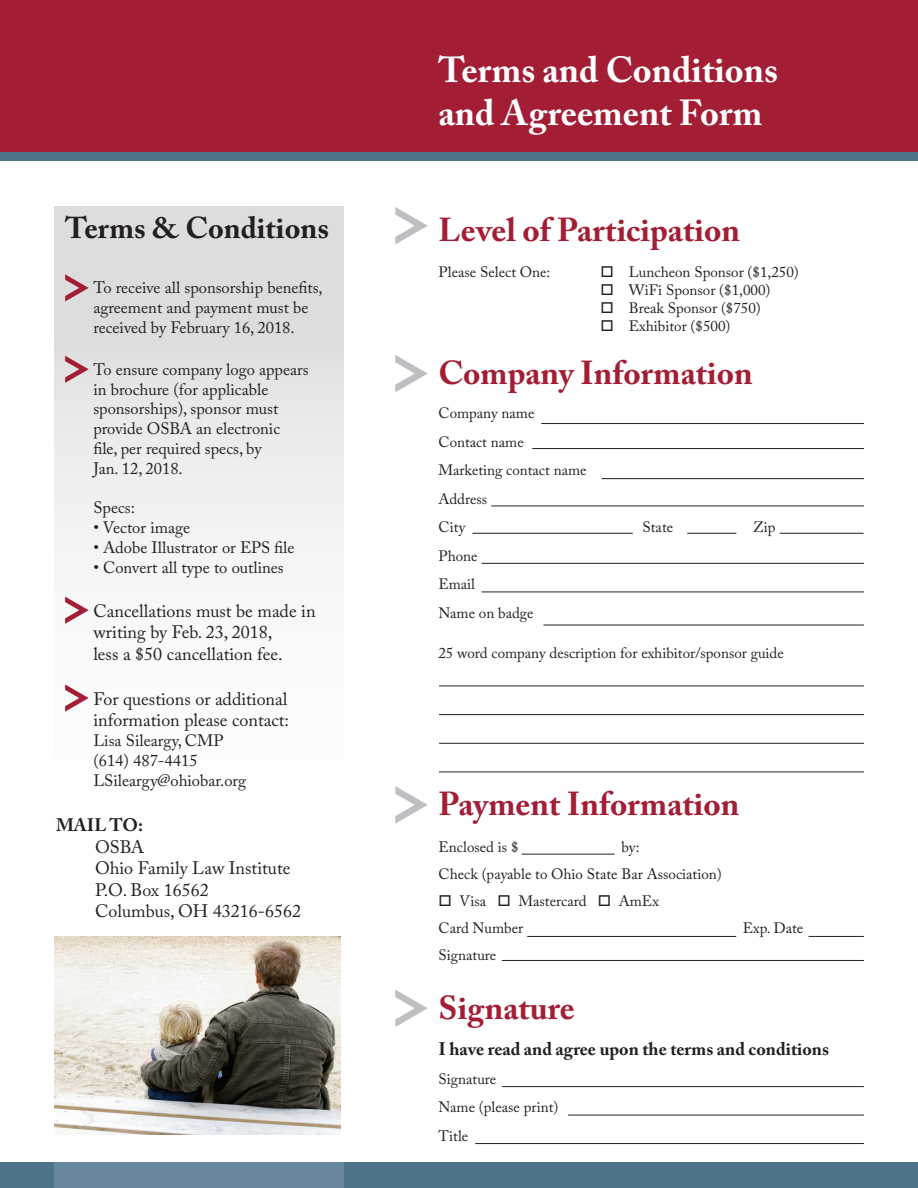
<style>
.page{position:relative;width:918px;height:1188px;background:#fff}
.page>*{position:absolute;margin:0;border:0;box-sizing:border-box;transform-origin:0 0}
.t1{font:700 36px/43.2px "Adobe Caslon Pro";color:#fff}
.t2{font:700 33px "Adobe Caslon Pro";color:#a31e35}
.t3{font:700 30px "Adobe Caslon Pro";color:#231f20}
.t4{font:18px/21.6px "Adobe Caslon Pro";color:#231f20}
.t5{font:700 18px "Adobe Caslon Pro";color:#231f20}
.t6{font:16.5px/19.8px "Adobe Caslon Pro";color:#231f20}
.t7{font:15px/28.5px "Adobe Caslon Pro";color:#231f20}
</style>
<div class="page">
<div style="left:0;top:0;width:918px;height:153px;background:#a31e35"></div>
<div style="left:0;top:153px;width:918px;height:8px;background:#4d748b"></div>
<div style="left:0;top:1162px;width:918px;height:26px;background:#4d748b"></div>
<svg style="left:395px;top:207px;width:33px;height:37px"></svg>
<svg style="left:395px;top:355px;width:33px;height:37px"></svg>
<svg style="left:395px;top:786px;width:33px;height:38px"></svg>
<svg style="left:395px;top:990px;width:33px;height:37px"></svg>
<svg style="left:54px;top:207px;width:289px;height:981px"></svg>
<img style="left:54px;top:936px;width:286px;height:198px">
<svg style="left:65px;top:274px;width:24px;height:27px"></svg>
<svg style="left:65px;top:356px;width:24px;height:27px"></svg>
<svg style="left:65px;top:597px;width:24px;height:27px"></svg>
<svg style="left:65px;top:684px;width:24px;height:28px"></svg>
<hr style="left:541px;top:423px;width:323px;height:1px;background:#231f20">
<hr style="left:532px;top:448px;width:332px;height:1px;background:#231f20">
<hr style="left:602px;top:478px;width:262px;height:1px;background:#231f20">
<hr style="left:472px;top:533px;width:161px;height:1px;background:#231f20">
<hr style="left:491px;top:506px;width:373px;height:1px;background:#231f20">
<hr style="left:482px;top:563px;width:382px;height:1px;background:#231f20">
<hr style="left:482px;top:592px;width:382px;height:1px;background:#231f20">
<hr style="left:543px;top:625px;width:321px;height:1px;background:#231f20">
<hr style="left:502px;top:1086px;width:362px;height:1px;background:#231f20">
<hr style="left:522px;top:854px;width:93px;height:1px;background:#231f20">
<hr style="left:527px;top:936px;width:209px;height:1px;background:#231f20">
<hr style="left:809px;top:936px;width:55px;height:1px;background:#231f20">
<hr style="left:475px;top:1143px;width:389px;height:1px;background:#231f20">
<hr style="left:502px;top:960px;width:362px;height:1px;background:#231f20">
<hr style="left:568px;top:1115px;width:296px;height:1px;background:#231f20">
<hr style="left:687px;top:533px;width:49px;height:1px;background:#231f20">
<hr style="left:780px;top:533px;width:84px;height:1px;background:#231f20">
<hr style="left:439px;top:686px;width:425px;height:1px;background:#231f20">
<hr style="left:439px;top:714px;width:425px;height:1px;background:#231f20">
<hr style="left:439px;top:743px;width:425px;height:1px;background:#231f20">
<hr style="left:439px;top:772px;width:425px;height:1px;background:#231f20">
<h3 class="t3" style="left:65px;top:210px;width:265px">Terms &amp; Conditions</h3>
<p class="t6" style="left:93px;top:278px;width:231px">To receive all sponsorship benefits, agreement and payment must be received by February 16, 2018.</p>
<p class="t6" style="left:93px;top:359px;width:217px">To ensure company logo appears in brochure (for applicable sponsorships), sponsor must provide OSBA an electronic<br>file, per required specs, by<br>Jan. 12, 2018.</p>
<p class="t6" style="left:93px;top:498px;width:43px">Specs:</p>
<p class="t6" style="left:93px;top:518px;width:98px">• Vector image</p>
<p class="t6" style="left:93px;top:537px;width:203px">• Adobe Illustrator or EPS file</p>
<p class="t6" style="left:93px;top:557px;width:192px">• Convert all type to outlines</p>
<p class="t4" style="left:93px;top:600px;width:224px">Cancellations must be made in writing by Feb. 23, 2018,<br>less a $50 cancellation fee.</p>
<p class="t4" style="left:93px;top:688px;width:197px">For questions or additional information please contact:</p>
<p class="t6" style="left:93px;top:730px;width:154px">Lisa Sileargy, CMP (614) 487-4415<br>LSileargy@ohiobar.org</p>
<p class="t5" style="left:56px;top:814px;width:88px">MAIL TO:</p>
<p class="t4" style="left:95px;top:836px;width:208px">OSBA<br>Ohio Family Law Institute<br>P.O. Box 16562<br>Columbus, OH 43216-6562</p>
<h1 class="t1" style="left:438px;top:48px;width:341px">Terms and Conditions and Agreement Form</h1>
<h2 class="t2" style="left:438px;top:210px;width:303px">Level of Participation</h2>
<p class="t7" style="left:438px;top:257px;width:113px">Please Select One:</p>
<p class="t7" style="left:600px;top:257px;width:200px">□ Luncheon Sponsor ($1,250)</p>
<p class="t7" style="left:600px;top:275px;width:172px">□ WiFi Sponsor ($1,000)</p>
<p class="t7" style="left:600px;top:293px;width:162px">□ Break Sponsor ($750)</p>
<p class="t7" style="left:600px;top:311px;width:132px">□ Exhibitor ($500)</p>
<h2 class="t2" style="left:438px;top:353px;width:316px">Company Information</h2>
<p class="t7" style="left:438px;top:399px;width:150px">Company name<br>Contact name<br>Marketing contact name<br>Address<br>City</p>
<p class="t7" style="left:642px;top:513px;width:32px">State</p>
<p class="t7" style="left:753px;top:513px;width:24px">Zip</p>
<p class="t7" style="left:438px;top:541px;width:96px">Phone<br>Email<br>Name on badge</p>
<p class="t7" style="left:438px;top:639px;width:347px">25 word company description for exhibitor/sponsor guide</p>
<h2 class="t2" style="left:438px;top:785px;width:302px">Payment Information</h2>
<p class="t7" style="left:438px;top:833px;width:82px">Enclosed is $</p>
<p class="t7" style="left:438px;top:834px;width:285px;line-height:27px;text-indent:183px">by:<br>Check (payable to Ohio State Bar Association)</p>
<p class="t7" style="left:438px;top:888px;width:222px;line-height:27px">□ Visa □ Mastercard □ AmEx<br>Card Number</p>
<p class="t7" style="left:743px;top:914px;width:62px">Exp. Date</p>
<p class="t7" style="left:438px;top:941px;width:59px">Signature</p>
<h2 class="t2" style="left:438px;top:988px;width:138px">Signature</h2>
<p class="t5" style="left:438px;top:1039px;width:392px">I have read and agree upon the terms and conditions</p>
<p class="t7" style="left:438px;top:1064px;width:121px">Signature<br>Name (please print)<br>Title</p>
</div>
